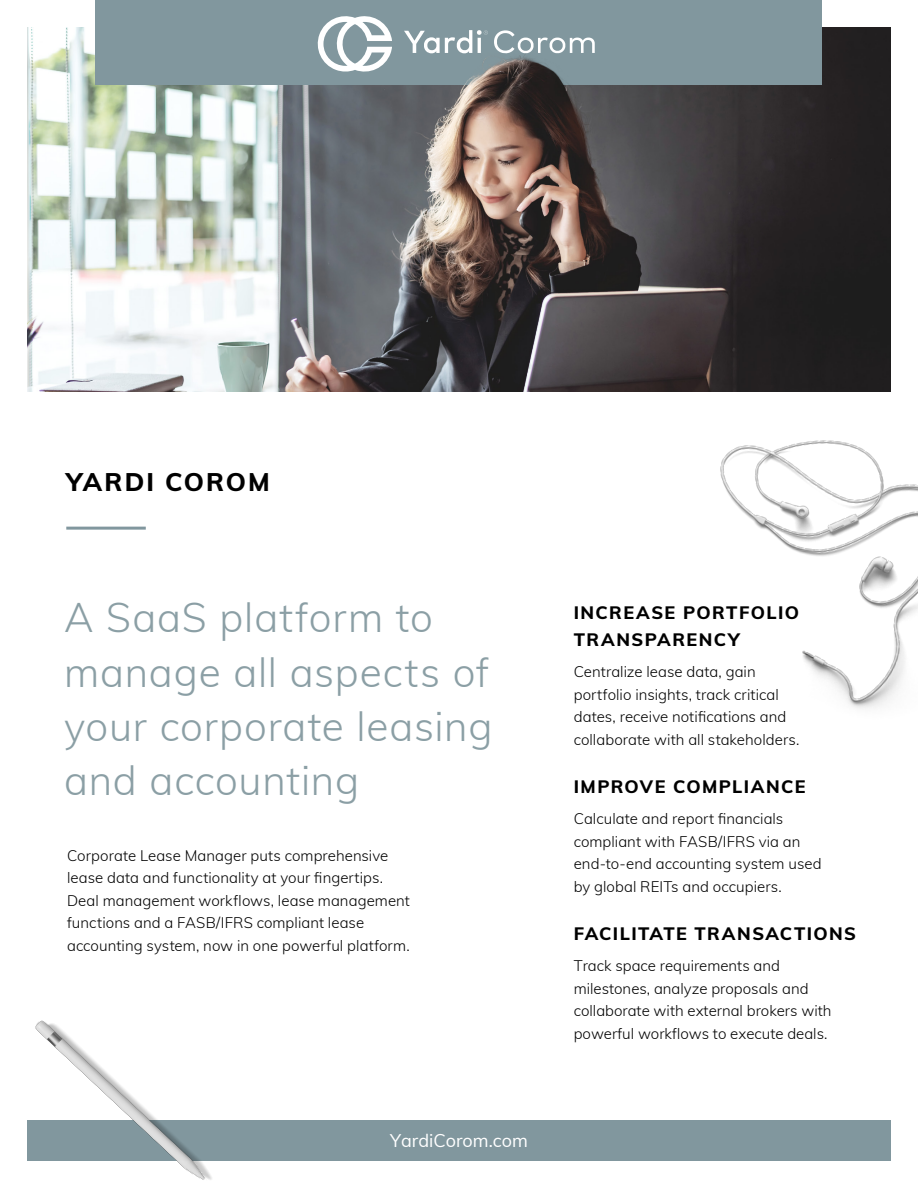
<style>
.page{position:relative;width:918px;height:1188px;background:#fff}
.page>*{position:absolute;margin:0;border:0;box-sizing:border-box;transform-origin:0 0}
.t1{font:300 40.5px/54.2px "Muli";letter-spacing:.02em;color:#8b9fa5}
.t2{font:800 25.5px "Muli";letter-spacing:.08em;color:#000}
.t3{font:800 18px/27px "Muli";letter-spacing:.075em;color:#000}
.t4{font:18px "Muli";color:#fff}
.t5{font:300 15px/22.5px "Muli";color:#000}
</style>
<div class="page">
<img style="left:27px;top:27px;width:864px;height:365px">
<div style="left:95px;top:0;width:727px;height:84px;background:#81979e"></div>
<div style="left:27px;top:1120px;width:864px;height:41px;background:#81979e"></div>
<img style="left:35px;top:1020px;width:177px;height:160px">
<hr style="left:66px;top:527px;width:80px;height:3px;background:#81979e">
<img style="left:594px;top:215px;width:324px;height:494px">
<svg style="left:318px;top:16px;width:74px;height:56px"></svg>
<svg style="left:494px;top:30px;width:101px;height:24px"></svg>
<svg style="left:404px;top:30px;width:84px;height:23px"></svg>
<h2 class="t2" style="left:66px;top:463px;width:205px">YARDI COROM</h2>
<h1 class="t1" style="left:64px;top:589px;width:430px">A SaaS platform to manage all aspects of your corporate leasing and accounting</h1>
<p class="t5" style="left:67px;top:843px;width:344px">Corporate Lease Manager puts comprehensive lease data and functionality at your fingertips.<br>Deal management workflows, lease management functions and a FASB/IFRS compliant lease accounting system, now in one powerful platform.</p>
<p class="t4" style="left:390px;top:1127px;width:139px">YardiCorom.com</p>
<p class="t3" style="left:574px;top:598px;width:227px">INCREASE PORTFOLIO<br>TRANSPARENCY</p>
<p class="t5" style="left:574px;top:660px;width:227px">Centralize lease data, gain portfolio insights, track critical dates, receive notifications and collaborate with all stakeholders.</p>
<p class="t3" style="left:574px;top:772px;width:233px">IMPROVE COMPLIANCE</p>
<p class="t5" style="left:574px;top:807px;width:249px">Calculate and report financials compliant with FASB/IFRS via an end-to-end accounting system used by global REITs and occupiers.</p>
<p class="t3" style="left:574px;top:919px;width:284px">FACILITATE TRANSACTIONS</p>
<p class="t5" style="left:574px;top:954px;width:259px">Track space requirements and milestones, analyze proposals and collaborate with external brokers with powerful workflows to execute deals.</p>
</div>
